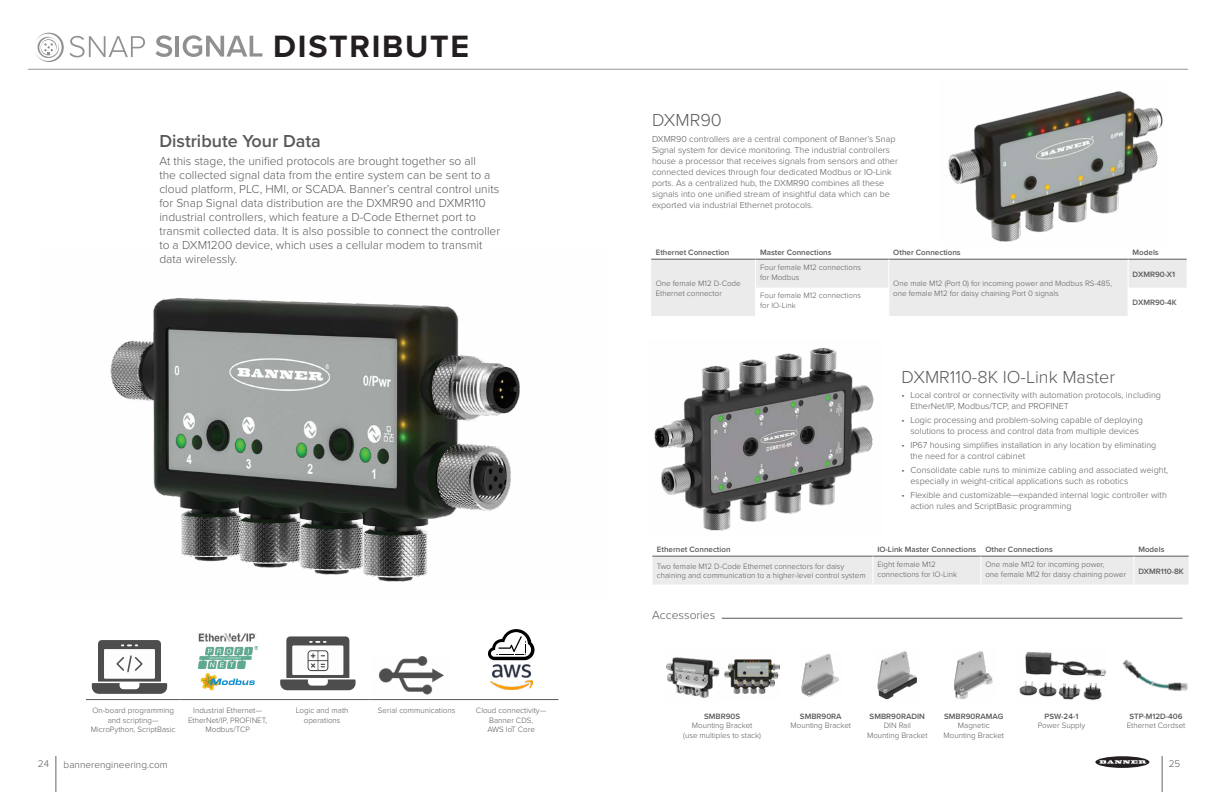
<style>
.page{position:relative;width:1224px;height:792px;background:#fff}
.page>*{position:absolute;margin:0;border:0;box-sizing:border-box;transform-origin:0 0}
.t1{font:700 32px "Proxima Nova";letter-spacing:.055em;color:#231f20}
.t2{font:300 18px "Proxima Nova";color:#58595b}
.t3{font:600 18px "Proxima Nova";color:#58595b}
.t4{font:300 12px/14px "Proxima Nova";color:#58595b}
.t5{font:300 10px "Proxima Nova";letter-spacing:.005em;color:#58595b}
.t6{font:300 9px/11px "Proxima Nova";color:#58595b}
.t7{font:300 8px/9.6px "Proxima Nova";color:#58595b;text-align:center}
.t8{font:600 8px "Proxima Nova";color:#58595b}
</style>
<div class="page">
<div style="left:1095px;top:756px;width:54px;height:12px;background:#231f20;border-radius:50%"></div>
<svg style="left:1099px;top:760px;width:47px;height:4px"></svg>
<hr style="left:56px;top:756px;width:1px;height:36px;background:#636466">
<hr style="left:1162px;top:756px;width:1px;height:36px;background:#636466">
<hr style="left:28px;top:69px;width:1160px;height:1px;background:#939598">
<svg style="left:70px;top:36px;width:75px;height:21px"></svg>
<svg style="left:156px;top:35px;width:16px;height:22px"></svg>
<hr style="left:176px;top:36px;width:3px;height:21px;background:#231f20">
<svg style="left:183px;top:35px;width:79px;height:22px"></svg>
<svg style="left:36px;top:33px;width:28px;height:29px"></svg>
<img style="left:948px;top:91px;width:215px;height:151px">
<img style="left:110px;top:298px;width:410px;height:284px">
<hr style="left:86px;top:699px;width:94px;height:1px;background:#58595b">
<hr style="left:180px;top:699px;width:95px;height:1px;background:#58595b">
<hr style="left:275px;top:699px;width:94px;height:1px;background:#58595b">
<hr style="left:369px;top:699px;width:95px;height:1px;background:#58595b">
<hr style="left:464px;top:699px;width:94px;height:1px;background:#58595b">
<svg style="left:92px;top:640px;width:75px;height:54px"></svg>
<img style="left:198px;top:647px;width:59px;height:22px">
<img style="left:198px;top:633px;width:58px;height:9px">
<svg style="left:201px;top:673px;width:54px;height:17px"></svg>
<svg style="left:280px;top:636px;width:76px;height:54px"></svg>
<img style="left:379px;top:656px;width:65px;height:39px">
<img style="left:490px;top:665px;width:42px;height:25px">
<svg style="left:488px;top:629px;width:47px;height:31px"></svg>
<img style="left:666px;top:657px;width:54px;height:41px">
<img style="left:724px;top:659px;width:55px;height:35px">
<img style="left:801px;top:653px;width:38px;height:44px">
<img style="left:877px;top:651px;width:41px;height:49px">
<img style="left:953px;top:651px;width:40px;height:48px">
<img style="left:1019px;top:651px;width:87px;height:50px">
<img style="left:1122px;top:660px;width:66px;height:31px">
<hr style="left:722px;top:618px;width:461px;height:1px;background:#58595b">
<svg style="left:651px;top:259px;width:536px;height:57px"></svg>
<div style="left:652px;top:556px;width:537px;height:29px;background:#ebebec"></div>
<img style="left:654px;top:348px;width:220px;height:183px">
<h1 class="t1" style="left:273px;top:22px;width:198px">DISTRIBUTE</h1>
<h2 class="t3" style="left:159px;top:127px;width:163px">Distribute Your Data</h2>
<p class="t4" style="left:159px;top:154px;width:342px">At this stage, the unified protocols are brought together so all<br>the collected signal data from the entire system can be sent to a cloud platform, PLC, HMI, or SCADA. Banner’s central control units for Snap Signal data distribution are the DXMR90 and DXMR110 industrial controllers, which feature a D-Code Ethernet port to transmit collected data. It is also possible to connect the controller to a DXM1200 device, which uses a cellular modem to transmit data wirelessly.</p>
<h2 class="t2" style="left:652px;top:107px;width:71px">DXMR90</h2>
<p class="t6" style="left:652px;top:133px;width:247px">DXMR90 controllers are a central component of Banner’s Snap Signal system for device monitoring. The industrial controllers house a processor that receives signals from sensors and other connected devices through four dedicated Modbus or IO-Link ports. As a centralized hub, the DXMR90 combines all these signals into one unified stream of insightful data which can be exported via industrial Ethernet protocols.</p>
<p class="t8" style="left:656px;top:246px;width:75px">Ethernet Connection</p>
<p class="t8" style="left:760px;top:246px;width:73px">Master Connections</p>
<p class="t8" style="left:893px;top:246px;width:69px">Other Connections</p>
<p class="t8" style="left:1133px;top:246px;width:28px">Models</p>
<p class="t7" style="left:656px;top:278px;width:86px;text-align:left">One female M12 D-Code<br>Ethernet connector</p>
<p class="t7" style="left:760px;top:262px;width:102px;text-align:left">Four female M12 connections for Modbus</p>
<p class="t8" style="left:1133px;top:268px;width:44px">DXMR90-X1</p>
<p class="t7" style="left:893px;top:278px;width:220px;text-align:left">One male M12 (Port 0) for incoming power and Modbus RS-485, one female M12 for daisy chaining Port 0 signals</p>
<p class="t7" style="left:760px;top:291px;width:102px;text-align:left">Four female M12 connections for IO-Link</p>
<p class="t8" style="left:1133px;top:296px;width:46px">DXMR90-4K</p>
<h2 class="t2" style="left:902px;top:363px;width:215px">DXMR110-8K IO-Link Master</h2>
<p class="t6" style="left:911px;top:389px;width:252px;text-indent:-9px">• Local control or connectivity with automation protocols, including<br>EtherNet/IP, Modbus/TCP, and PROFINET</p>
<p class="t6" style="left:902px;top:414px;width:243px;text-align:center">• Logic processing and problem-solving capable of deploying solutions to process and control data from multiple devices</p>
<p class="t6" style="left:911px;top:439px;width:247px;text-indent:-9px">• IP67 housing simplifies installation in any location by eliminating the need for a control cabinet</p>
<p class="t6" style="left:911px;top:464px;width:259px;text-indent:-9px">• Consolidate cable runs to minimize cabling and associated weight, especially in weight-critical applications such as robotics</p>
<p class="t6" style="left:911px;top:489px;width:258px;text-indent:-9px">• Flexible and customizable—expanded internal logic controller with action rules and ScriptBasic programming</p>
<p class="t8" style="left:657px;top:543px;width:75px">Ethernet Connection</p>
<p class="t8" style="left:877px;top:543px;width:177px">IO-Link Master Connections Other Connections</p>
<p class="t8" style="left:1138px;top:543px;width:28px">Models</p>
<p class="t7" style="left:657px;top:561px;width:210px;text-align:left">Two female M12 D-Code Ethernet connectors for daisy chaining and communication to a higher-level control system</p>
<p class="t7" style="left:877px;top:559px;width:81px;text-align:left">Eight female M12 connections for IO-Link</p>
<p class="t7" style="left:985px;top:559px;width:142px;text-align:left">One male M12 for incoming power,<br>one female M12 for daisy chaining power</p>
<p class="t8" style="left:1138px;top:565px;width:47px">DXMR110-8K</p>
<h3 class="t4" style="left:652px;top:607px;width:64px">Accessories</h3>
<p class="t7" style="left:91px;top:705px;width:86px">On-board programming and scripting—<br>MicroPython, ScriptBasic</p>
<p class="t7" style="left:188px;top:705px;width:81px">Industrial Ethernet—<br>EtherNet/IP, PROFINET,<br>Modbus/TCP</p>
<p class="t7" style="left:296px;top:705px;width:54px">Logic and math operations</p>
<p class="t7" style="left:378px;top:705px;width:79px">Serial communications</p>
<p class="t7" style="left:476px;top:705px;width:72px">Cloud connectivity—<br>Banner CDS,<br>AWS IoT Core</p>
<p class="t8" style="left:704px;top:710px;width:38px">SMBR90S</p>
<p class="t7" style="left:683px;top:721px;width:79px">Mounting Bracket<br>(use multiples to stack)</p>
<p class="t8" style="left:800px;top:710px;width:43px">SMBR90RA</p>
<p class="t7" style="left:791px;top:721px;width:62px">Mounting Bracket</p>
<p class="t8" style="left:870px;top:710px;width:57px">SMBR90RADIN</p>
<p class="t7" style="left:867px;top:721px;width:62px">DIN Rail<br>Mounting Bracket</p>
<p class="t8" style="left:944px;top:710px;width:61px">SMBR90RAMAG</p>
<p class="t7" style="left:944px;top:721px;width:62px">Magnetic<br>Mounting Bracket</p>
<p class="t8" style="left:1045px;top:710px;width:35px">PSW-24-1</p>
<p class="t7" style="left:1038px;top:721px;width:49px">Power Supply</p>
<p class="t8" style="left:1129px;top:710px;width:55px">STP-M12D-406</p>
<p class="t7" style="left:1127px;top:721px;width:60px">Ethernet Cordset</p>
<p class="t5" style="left:38px;top:756px;width:13px">24</p>
<p class="t5" style="left:64px;top:757px;width:106px">bannerengineering.com</p>
<p class="t5" style="left:1169px;top:756px;width:13px">25</p>
</div>
